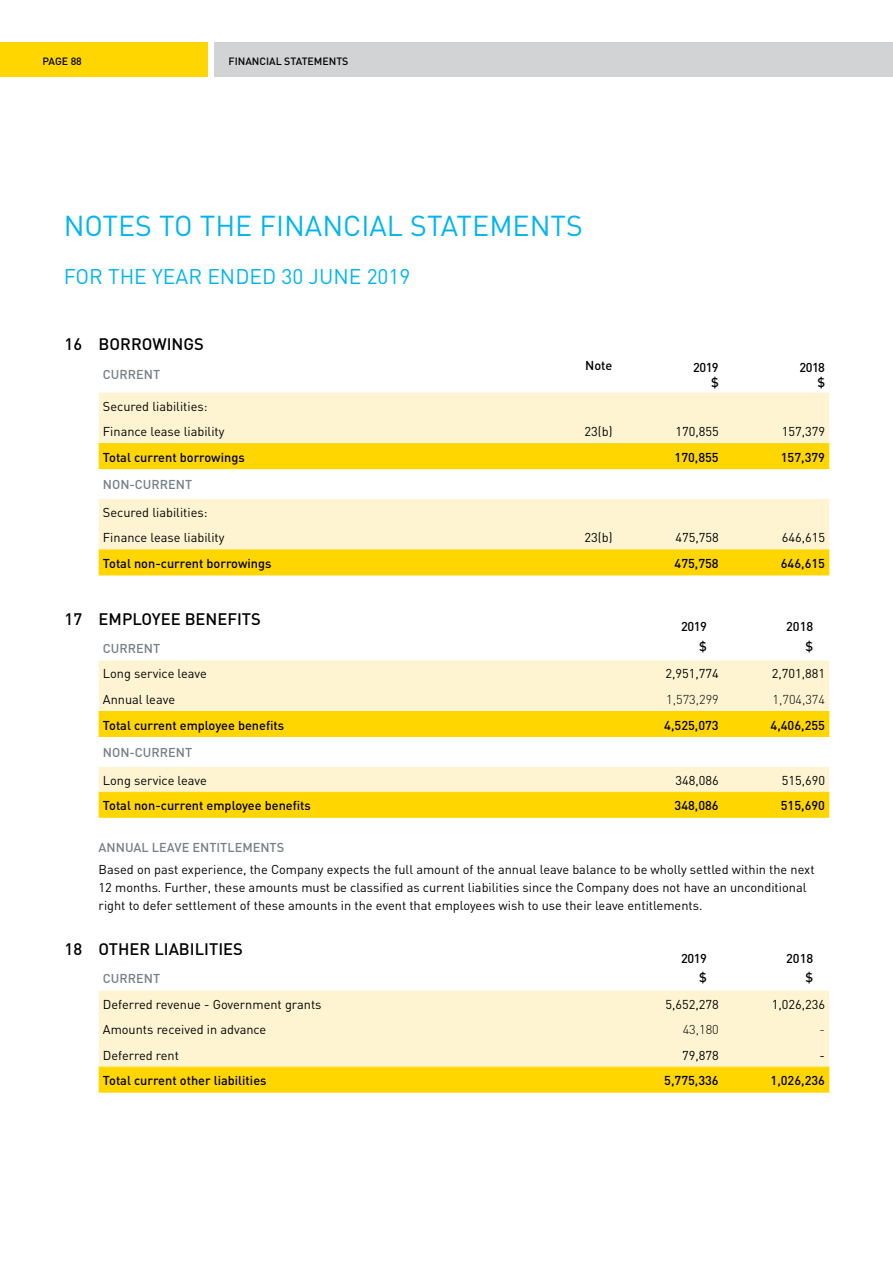
<style>
.page{position:relative;width:893px;height:1263px;background:#fff}
.page>*{position:absolute;margin:0;border:0;box-sizing:border-box;transform-origin:0 0}
.t1{font:28.5px "DIN";color:#00b5ef}
.t2{font:21px "DIN";color:#00b5ef}
.t3{font:500 16.5px "DIN";color:#000}
.t4{font:12.75px/25.5px "DIN";color:#000}
.t5{font:500 12.75px/19.2px "DIN";color:#000;text-align:right}
.t6{font:500 12.75px "DIN";color:#768087}
.t7{font:300 12.75px "DIN";color:#000}
.t8{font:500 10.5px "DIN";color:#000}
</style>
<div class="page">
<div style="left:0;top:43px;width:207px;height:34px;background:#ffd600"></div>
<div style="left:214px;top:43px;width:679px;height:34px;background:#d1d3d4"></div>
<div style="left:99px;top:393px;width:730px;height:50px;background:#fff4d2"></div>
<svg style="left:99px;top:444px;width:730px;height:131px"></svg>
<hr style="left:99px;top:443px;width:416px;height:1px;background:#ffd600">
<hr style="left:515px;top:443px;width:102px;height:1px;background:#ffd600">
<hr style="left:617px;top:443px;width:106px;height:1px;background:#ffd600">
<hr style="left:723px;top:443px;width:106px;height:1px;background:#ffd600">
<hr style="left:99px;top:550px;width:416px;height:1px;background:#ffd600">
<hr style="left:515px;top:550px;width:102px;height:1px;background:#ffd600">
<hr style="left:617px;top:550px;width:106px;height:1px;background:#ffd600">
<hr style="left:723px;top:550px;width:106px;height:1px;background:#ffd600">
<div style="left:99px;top:660px;width:730px;height:51px;background:#fff4d2"></div>
<svg style="left:99px;top:712px;width:730px;height:106px;background:#ffe046"></svg>
<svg style="left:99px;top:737px;width:730px;height:30px"></svg>
<hr style="left:99px;top:711px;width:416px;height:1px;background:#ffd600">
<hr style="left:515px;top:711px;width:102px;height:1px;background:#ffd600">
<hr style="left:617px;top:711px;width:106px;height:1px;background:#ffd600">
<hr style="left:723px;top:711px;width:106px;height:1px;background:#ffd600">
<hr style="left:99px;top:792px;width:416px;height:1px;background:#ffd600">
<hr style="left:515px;top:792px;width:102px;height:1px;background:#ffd600">
<hr style="left:617px;top:792px;width:106px;height:1px;background:#ffd600">
<hr style="left:723px;top:792px;width:106px;height:1px;background:#ffd600">
<div style="left:99px;top:991px;width:730px;height:76px;background:#fff4d2"></div>
<div style="left:99px;top:1068px;width:730px;height:25px;background:#ffd600"></div>
<hr style="left:99px;top:1067px;width:416px;height:1px;background:#ffd600">
<hr style="left:515px;top:1067px;width:102px;height:1px;background:#ffd600">
<hr style="left:617px;top:1067px;width:106px;height:1px;background:#ffd600">
<hr style="left:723px;top:1067px;width:106px;height:1px;background:#ffd600">
<p class="t8" style="left:43px;top:54px;width:41px">PAGE 88</p>
<p class="t8" style="left:229px;top:54px;width:121px">FINANCIAL STATEMENTS</p>
<h1 class="t1" style="left:64px;top:208px;width:521px">NOTES TO THE FINANCIAL STATEMENTS</h1>
<h2 class="t2" style="left:64px;top:263px;width:348px">FOR THE YEAR ENDED 30 JUNE 2019</h2>
<p class="t3" style="left:65px;top:333px;width:141px">16 BORROWINGS</p>
<p class="t6" style="left:103px;top:367px;width:59px">CURRENT</p>
<p class="t4" style="left:103px;top:393px;width:123px">Secured liabilities:<br>Finance lease liability</p>
<p class="t5" style="left:585px;top:356px;width:29px">Note</p>
<p class="t5" style="left:693px;top:359px;width:27px;line-height:15px">2019 $</p>
<p class="t5" style="left:799px;top:359px;width:27px;line-height:15px">2018 $</p>
<p class="t4" style="left:585px;top:418px;width:29px">23(b)</p>
<p class="t4" style="left:675px;top:418px;width:45px">170,855</p>
<p class="t4" style="left:782px;top:418px;width:45px">157,379</p>
<p class="t5" style="left:103px;top:447px;width:143px">Total current borrowings</p>
<p class="t5" style="left:674px;top:447px;width:46px">170,855</p>
<p class="t5" style="left:781px;top:447px;width:46px">157,379</p>
<p class="t6" style="left:103px;top:476px;width:91px">NON-CURRENT</p>
<p class="t4" style="left:103px;top:499px;width:123px">Secured liabilities:<br>Finance lease liability</p>
<p class="t4" style="left:585px;top:525px;width:29px">23(b)</p>
<p class="t4" style="left:675px;top:525px;width:45px">475,758</p>
<p class="t4" style="left:782px;top:525px;width:45px">646,615</p>
<p class="t5" style="left:103px;top:553px;width:170px">Total non‑current borrowings</p>
<p class="t5" style="left:674px;top:553px;width:46px">475,758</p>
<p class="t5" style="left:781px;top:553px;width:46px">646,615</p>
<p class="t3" style="left:65px;top:608px;width:198px">17 EMPLOYEE BENEFITS</p>
<p class="t6" style="left:103px;top:640px;width:59px">CURRENT</p>
<p class="t4" style="left:103px;top:661px;width:105px">Long service leave</p>
<p class="t4" style="left:665px;top:661px;width:55px">2,951,774</p>
<p class="t4" style="left:772px;top:661px;width:55px">2,701,881</p>
<p class="t4" style="left:103px;top:686px;width:74px">Annual leave</p>
<p class="t7" style="left:666px;top:691px;width:54px">1,573,299</p>
<p class="t7" style="left:773px;top:691px;width:54px">1,704,374</p>
<p class="t5" style="left:103px;top:715px;width:183px">Total current employee benefits</p>
<p class="t5" style="left:664px;top:715px;width:56px">4,525,073</p>
<p class="t5" style="left:771px;top:715px;width:56px">4,406,255</p>
<p class="t6" style="left:103px;top:744px;width:91px">NON-CURRENT</p>
<p class="t4" style="left:103px;top:767px;width:105px">Long service leave</p>
<p class="t4" style="left:675px;top:767px;width:45px">348,086</p>
<p class="t4" style="left:782px;top:767px;width:45px">515,690</p>
<p class="t5" style="left:103px;top:796px;width:210px">Total non‑current employee benefits</p>
<p class="t5" style="left:674px;top:796px;width:46px">348,086</p>
<p class="t5" style="left:781px;top:796px;width:46px">515,690</p>
<p class="t6" style="left:99px;top:839px;width:187px">ANNUAL LEAVE ENTITLEMENTS</p>
<p class="t4" style="left:99px;top:860px;width:717px;line-height:18px">Based on past experience, the Company expects the full amount of the annual leave balance to be wholly settled within the next<br>12 months. Further, these amounts must be classified as current liabilities since the Company does not have an unconditional right to defer settlement of these amounts in the event that employees wish to use their leave entitlements.</p>
<p class="t3" style="left:65px;top:938px;width:180px">18 OTHER LIABILITIES</p>
<p class="t6" style="left:103px;top:970px;width:59px">CURRENT</p>
<p class="t4" style="left:103px;top:991px;width:220px">Deferred revenue - Government grants</p>
<p class="t4" style="left:665px;top:991px;width:55px">5,652,278</p>
<p class="t4" style="left:772px;top:991px;width:55px">1,026,236</p>
<p class="t4" style="left:103px;top:1016px;width:165px">Amounts received in advance</p>
<p class="t7" style="left:683px;top:1021px;width:38px">43,180</p>
<p class="t7" style="left:820px;top:1021px;width:7px">-</p>
<p class="t4" style="left:103px;top:1042px;width:78px">Deferred rent</p>
<p class="t4" style="left:682px;top:1042px;width:38px">79,878</p>
<p class="t4" style="left:820px;top:1042px;width:7px">-</p>
<p class="t5" style="left:103px;top:1070px;width:165px">Total current other liabilities</p>
<p class="t5" style="left:664px;top:1070px;width:56px">5,775,336</p>
<p class="t5" style="left:771px;top:1070px;width:56px">1,026,236</p>
<p class="t5" style="left:681px;top:617px;width:27px">2019 $</p>
<p class="t5" style="left:786px;top:617px;width:29px">2018 $</p>
<p class="t5" style="left:681px;top:948px;width:27px">2019 $</p>
<p class="t5" style="left:786px;top:948px;width:29px">2018 $</p>
</div>
